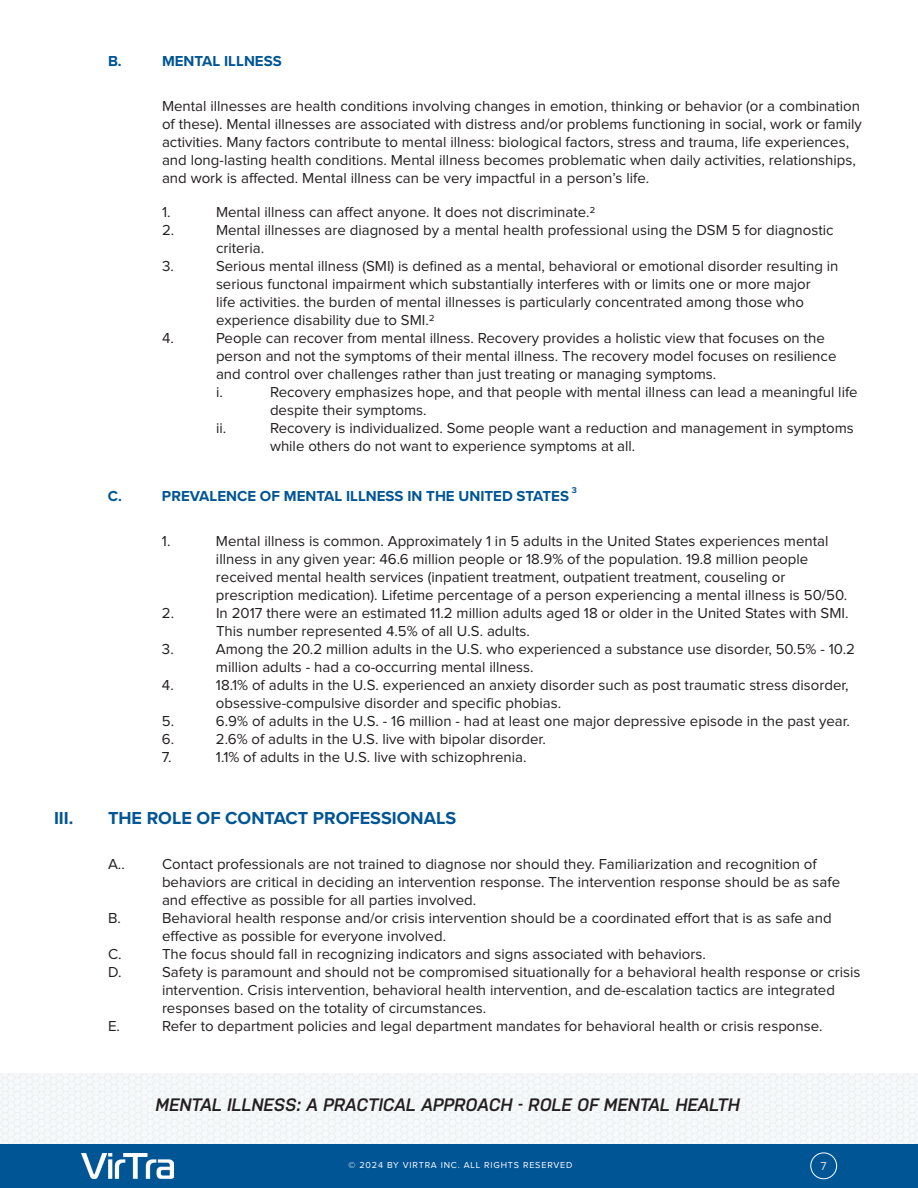
<style>
.page{position:relative;width:918px;height:1188px;background:#fff}
.page>*{position:absolute;margin:0;border:0;box-sizing:border-box;transform-origin:0 0}
.t1{font:italic 600 18px "Nudista";color:#231f20}
.t2{font:700 18px "Proxima Nova";color:#005595}
.t3{font:15px/18px "Proxima Nova";color:#231f20}
.t4{font:700 15px "Proxima Nova";color:#005595}
.t5{font:12px "Proxima Nova";color:#dcdddf}
.t6{font:300 9.3px "Proxima Nova";letter-spacing:.075em;color:#e7e8e9}
.t7{font:9px "Proxima Nova";letter-spacing:.09em;color:#fff}
.t8{font:700 8.7px "Proxima Nova";color:#005595}
</style>
<div class="page">
<svg style="left:0;top:1073px;width:918px;height:71px"></svg>
<div style="left:0;top:1144px;width:918px;height:44px;background:#005595"></div>
<div style="left:810px;top:1153px;width:27px;height:26px;border:1px solid #fff;border-radius:50%"></div>
<img style="left:81px;top:1153px;width:92px;height:25px">
<p class="t4" style="left:108px;top:50px;width:15px">B.</p>
<p class="t4" style="left:162px;top:50px;width:121px">MENTAL ILLNESS</p>
<p class="t3" style="left:162px;top:97px;width:701px">Mental illnesses are health conditions involving changes in emotion, thinking or behavior (or a combination of these). Mental illnesses are associated with distress and/or problems functioning in social, work or family activities. Many factors contribute to mental illness: biological factors, stress and trauma, life experiences, and long-lasting health conditions. Mental illness becomes problematic when daily activities, relationships, and work is affected. Mental illness can be very impactful in a person’s life.</p>
<p class="t3" style="left:162px;top:204px;width:10px">1.</p>
<p class="t3" style="left:216px;top:204px;width:381px">Mental illness can affect anyone. It does not discriminate.2</p>
<p class="t3" style="left:162px;top:222px;width:14px">2.</p>
<p class="t3" style="left:216px;top:222px;width:619px">Mental illnesses are diagnosed by a mental health professional using the DSM 5 for diagnostic criteria.</p>
<p class="t3" style="left:162px;top:258px;width:13px">3.</p>
<p class="t3" style="left:216px;top:258px;width:624px">Serious mental illness (SMI) is defined as a mental, behavioral or emotional disorder resulting in serious functonal impairment which substantially interferes with or limits one or more major<br>life activities. the burden of mental illnesses is particularly concentrated among those who experience disability due to SMI.2</p>
<p class="t3" style="left:162px;top:330px;width:13px">4.</p>
<p class="t3" style="left:216px;top:330px;width:622px">People can recover from mental illness. Recovery provides a holistic view that focuses on the person and not the symptoms of their mental illness. The recovery model focuses on resilience and control over challenges rather than just treating or managing symptoms.<br>i.</p>
<p class="t3" style="left:270px;top:384px;width:589px">Recovery emphasizes hope, and that people with mental illness can lead a meaningful life despite their symptoms.</p>
<p class="t3" style="left:216px;top:420px;width:12px">ii.</p>
<p class="t3" style="left:270px;top:420px;width:585px">Recovery is individualized. Some people want a reduction and management in symptoms while others do not want to experience symptoms at all.</p>
<p class="t8" style="left:572px;top:483px;width:7px">3</p>
<p class="t4" style="left:108px;top:485px;width:16px">C.</p>
<p class="t4" style="left:162px;top:485px;width:409px">PREVALENCE OF MENTAL ILLNESS IN THE UNITED STATES</p>
<p class="t3" style="left:162px;top:533px;width:10px">1.</p>
<p class="t3" style="left:216px;top:533px;width:633px">Mental illness is common. Approximately 1 in 5 adults in the United States experiences mental illness in any given year: 46.6 million people or 18.9% of the population. 19.8 million people received mental health services (inpatient treatment, outpatient treatment, couseling or prescription medication). Lifetime percentage of a person experiencing a mental illness is 50/50.</p>
<p class="t3" style="left:162px;top:605px;width:14px">2.</p>
<p class="t3" style="left:216px;top:605px;width:634px">In 2017 there were an estimated 11.2 million adults aged 18 or older in the United States with SMI.<br>This number represented 4.5% of all U.S. adults.</p>
<p class="t3" style="left:162px;top:641px;width:13px">3.</p>
<p class="t3" style="left:216px;top:641px;width:640px">Among the 20.2 million adults in the U.S. who experienced a substance use disorder, 50.5% - 10.2 million adults - had a co-occurring mental illness.</p>
<p class="t3" style="left:162px;top:677px;width:13px">4.</p>
<p class="t3" style="left:216px;top:677px;width:634px">18.1% of adults in the U.S. experienced an anxiety disorder such as post traumatic stress disorder, obsessive-compulsive disorder and specific phobias.</p>
<p class="t3" style="left:162px;top:713px;width:14px">5.</p>
<p class="t3" style="left:216px;top:713px;width:636px">6.9% of adults in the U.S. - 16 million - had at least one major depressive episode in the past year.</p>
<p class="t3" style="left:162px;top:731px;width:14px">6.</p>
<p class="t3" style="left:216px;top:731px;width:331px">2.6% of adults in the U.S. live with bipolar disorder.</p>
<p class="t3" style="left:162px;top:749px;width:11px">7.</p>
<p class="t3" style="left:216px;top:749px;width:312px">1.1% of adults in the U.S. live with schizophrenia.</p>
<p class="t2" style="left:54px;top:804px;width:21px">III.</p>
<p class="t2" style="left:108px;top:804px;width:350px">THE ROLE OF CONTACT PROFESSIONALS</p>
<p class="t3" style="left:108px;top:855px;width:18px">A..</p>
<p class="t3" style="left:162px;top:855px;width:680px">Contact professionals are not trained to diagnose nor should they. Familiarization and recognition of behaviors are critical in deciding an intervention response. The intervention response should be as safe and effective as possible for all parties involved.</p>
<p class="t3" style="left:108px;top:909px;width:14px">B.</p>
<p class="t3" style="left:162px;top:909px;width:671px">Behavioral health response and/or crisis intervention should be a coordinated effort that is as safe and effective as possible for everyone involved.</p>
<p class="t3" style="left:108px;top:945px;width:15px">C.</p>
<p class="t3" style="left:162px;top:945px;width:545px">The focus should fall in recognizing indicators and signs associated with behaviors.</p>
<p class="t3" style="left:108px;top:963px;width:15px">D.</p>
<p class="t3" style="left:162px;top:963px;width:700px">Safety is paramount and should not be compromised situationally for a behavioral health response or crisis intervention. Crisis intervention, behavioral health intervention, and de-escalation tactics are integrated responses based on the totality of circumstances.</p>
<p class="t3" style="left:108px;top:1017px;width:13px">E.</p>
<p class="t3" style="left:162px;top:1017px;width:662px">Refer to department policies and legal department mandates for behavioral health or crisis response.</p>
<p class="t1" style="left:156px;top:1095px;width:586px">MENTAL ILLNESS: A PRACTICAL APPROACH - ROLE OF MENTAL HEALTH</p>
<p class="t7" style="left:349px;top:1161px;width:225px">© 2024 BY VIRTRA INC. ALL RIGHTS RESERVED</p>
<p class="t6" style="left:349px;top:1164px;width:221px">© 2018 BY VIRTRA INC. ALL RIGHTS RESERVED</p>
<p class="t5" style="left:820px;top:1160px;width:8px">7</p>
</div>
